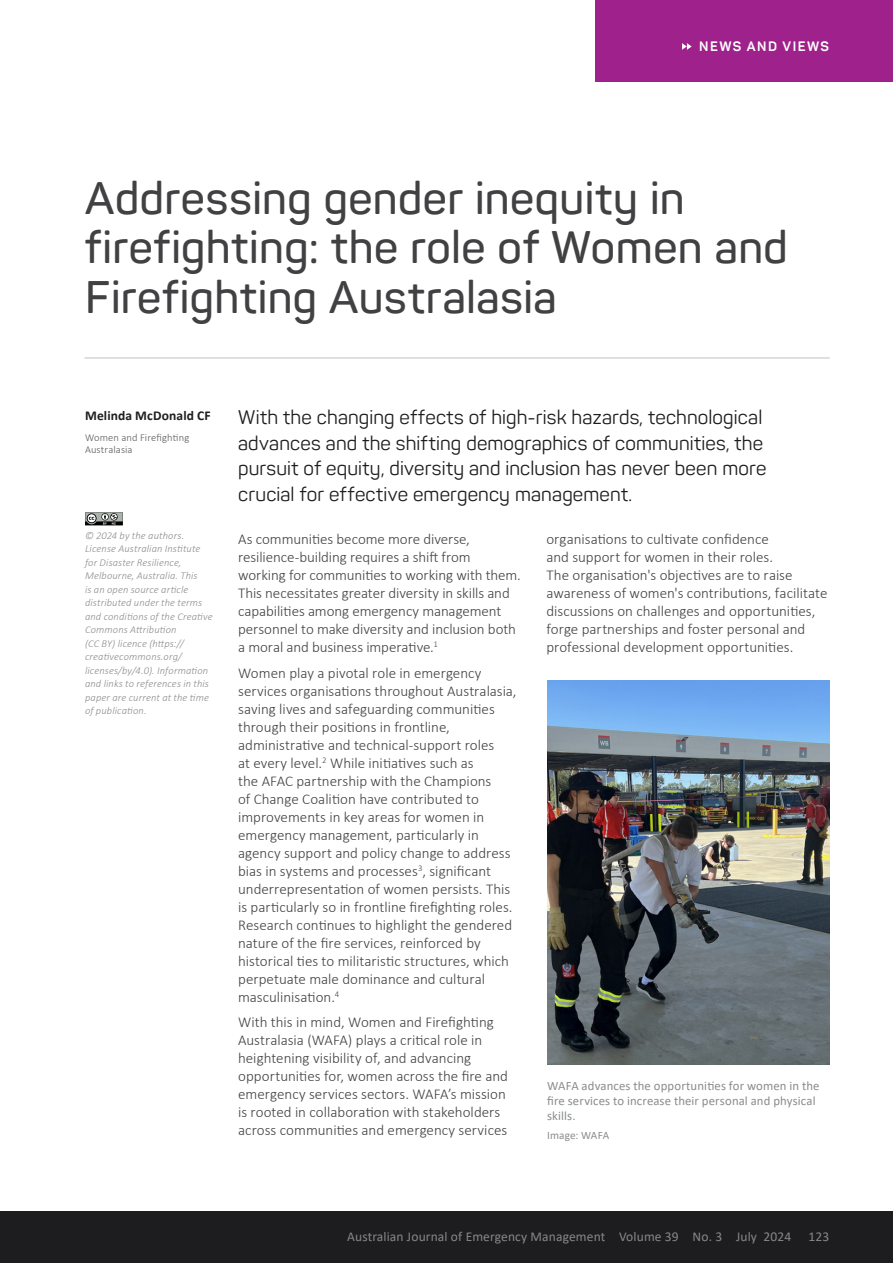
<style>
.page{position:relative;width:893px;height:1263px;background:#fff}
.page>*{position:absolute;margin:0;border:0;box-sizing:border-box;transform-origin:0 0}
.t1{font:600 45px/49.5px "Panton";letter-spacing:.01em;color:#414042}
.t2{font:19.5px/25.5px "Panton";letter-spacing:.01em;color:#1d1d1f}
.t3{font:300 15px/18px "Calibri";color:#414042}
.t4{font:13.5px "Calibri";letter-spacing:.01em;color:#868788}
.t5{font:700 13.5px "Calibri";letter-spacing:.01em;color:#1d1d1f}
.t6{font:700 13.5px "Panton";letter-spacing:.11em;color:#fff}
.t7{font:12.75px/15px "Calibri";letter-spacing:.01em;color:#8a8c8e}
.t8{font:11.25px "Calibri";letter-spacing:.01em;color:#8a8c8e}
.t9{font:italic 300 10.5px/13.5px "Calibri";letter-spacing:.01em;color:#8a8c8e}
.t10{font:300 10.5px/12px "Calibri";letter-spacing:.015em;color:#58595b}
</style>
<div class="page">
<div style="left:0;top:1212px;width:893px;height:51px;background:#1d1d1f"></div>
<div style="left:596px;top:0;width:297px;height:81px;background:#9f218b"></div>
<svg style="left:682px;top:43px;width:10px;height:7px"></svg>
<hr style="left:85px;top:357px;width:744px;height:2px;background:#d2d8d6">
<img style="left:547px;top:680px;width:282px;height:384px">
<svg style="left:85px;top:512px;width:38px;height:14px"></svg>
<p class="t6" style="left:699px;top:38px;width:131px">NEWS AND VIEWS</p>
<h1 class="t1" style="left:85px;top:173px;width:704px">Addressing gender inequity in firefighting: the role of Women and<br>Firefighting Australasia</h1>
<p class="t5" style="left:85px;top:406px;width:127px">Melinda McDonald CF</p>
<p class="t10" style="left:85px;top:431px;width:106px">Women and Firefighting<br>Australasia</p>
<p class="t9" style="left:85px;top:528px;width:129px">© 2024 by the authors.<br>License Australian Institute for Disaster Resilience,<br>Melbourne, Australia. This<br>is an open source article distributed under the terms and conditions of the Creative<br>Commons Attribution<br>(CC BY) licence (https:// creativecommons.org/ licenses/by/4.0). Information and links to references in this paper are current at the time of publication.</p>
<h2 class="t2" style="left:238px;top:404px;width:530px">With the changing effects of high-risk hazards, technological advances and the shifting demographics of communities, the pursuit of equity, diversity and inclusion has never been more crucial for effective emergency management.</h2>
<p class="t3" style="left:238px;top:530px;width:284px">As communities become more diverse, resilience-building requires a shift from working for communities to working with them.<br>This necessitates greater diversity in skills and capabilities among emergency management personnel to make diversity and inclusion both a moral and business imperative.<sup>1</sup></p>
<p class="t3" style="left:238px;top:663px;width:280px">Women play a pivotal role in emergency services organisations throughout Australasia, saving lives and safeguarding communities through their positions in frontline, administrative and technical-support roles<br>at every level.<sup>2</sup> While initiatives such as<br>the AFAC partnership with the Champions<br>of Change Coalition have contributed to improvements in key areas for women in emergency management, particularly in agency support and policy change to address bias in systems and processes<sup>3</sup>, significant underrepresentation of women persists. This is particularly so in frontline firefighting roles.<br>Research continues to highlight the gendered nature of the fire services, reinforced by historical ties to militaristic structures, which perpetuate male dominance and cultural masculinisation.<sup>4</sup></p>
<p class="t3" style="left:238px;top:1013px;width:271px">With this in mind, Women and Firefighting Australasia (WAFA) plays a critical role in heightening visibility of, and advancing opportunities for, women across the fire and emergency services sectors. WAFA’s mission is rooted in collaboration with stakeholders across communities and emergency services</p>
<p class="t3" style="left:546px;top:530px;width:283px">organisations to cultivate confidence<br>and support for women in their roles.<br>The organisation's objectives are to raise awareness of women's contributions, facilitate discussions on challenges and opportunities, forge partnerships and foster personal and professional development opportunities.</p>
<p class="t7" style="left:547px;top:1078px;width:274px">WAFA advances the opportunities for women in the fire services to increase their personal and physical skills.</p>
<p class="t8" style="left:547px;top:1128px;width:64px">Image: WAFA</p>
<p class="t4" style="left:347px;top:1227px;width:446px">Australian Journal of Emergency Management Volume 39 No. 3 July 2024</p>
<p class="t4" style="left:808px;top:1227px;width:22px">123</p>
</div>
